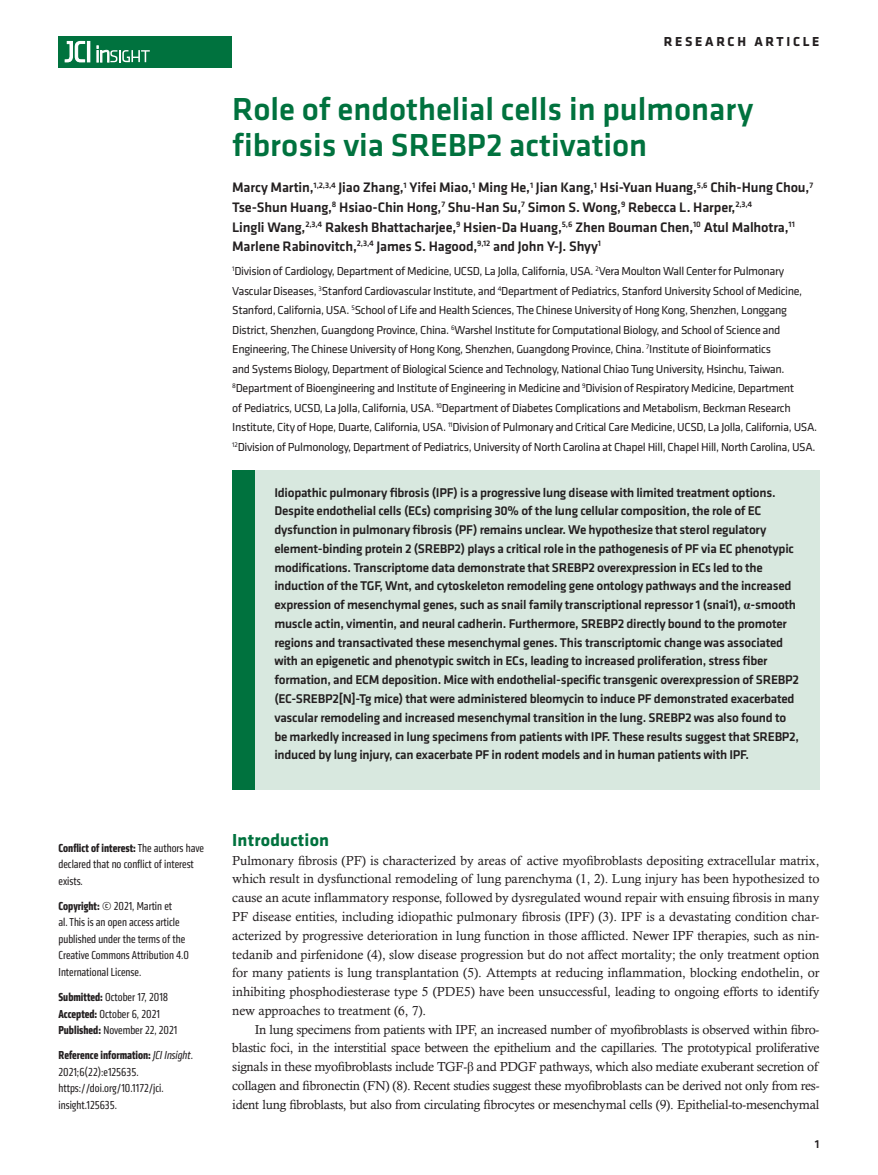
<style>
.page{position:relative;width:878px;height:1175px;background:#fff}
.page>*{position:absolute;margin:0;border:0;box-sizing:border-box;transform-origin:0 0}
.t1{font:500 33px/36px "Klavika Basic";color:#00723e}
.t2{font:700 18px "Klavika";letter-spacing:.01em;color:#00723e}
.t3{font:500 14.25px/19.5px "Klavika Basic";letter-spacing:-.01em;color:#231f20}
.t4{font:700 13.5px "Klavika Basic";letter-spacing:.2em;color:#231f20}
.t5{font:13.2px/18.8px "Calisto MT Std";letter-spacing:-.02em;color:#231f20;text-align:justify}
.t6{font:500 13.2px/18.8px "Klavika Basic";letter-spacing:-.02em;color:#231f20}
.t7{font:12px/19.5px "Klavika";letter-spacing:-.03em;color:#231f20}
.t8{font:condensed 12px/16.5px "Klavika";color:#231f20}
.t9{font:500 12px "Klavika Basic";color:#231f20}
.s1{font-family:"Times New Roman";font-weight:700}
.s2{font-weight:700}
.s3{font-style:italic}
.s4{font-family:"Times New Roman"}
</style>
<div class="page">
<div style="left:59px;top:36px;width:173px;height:31px;background:#00723e"></div>
<hr style="left:87px;top:41px;width:3px;height:21px;background:#fff">
<svg style="left:64px;top:41px;width:21px;height:22px"></svg>
<svg style="left:97px;top:46px;width:53px;height:16px"></svg>
<div style="left:232px;top:470px;width:587px;height:319px;background:#d8e8df"></div>
<div style="left:232px;top:470px;width:22px;height:319px;background:#00723e"></div>
<p class="t4" style="left:663px;top:32px;width:157px">RESEARCH ARTICLE</p>
<h1 class="t1" style="left:232px;top:91px;width:522px">Role of endothelial cells in pulmonary fibrosis via SREBP2 activation</h1>
<p class="t3" style="left:232px;top:178px;width:582px">Marcy Martin,<sup>1,2,3,4</sup> Jiao Zhang,<sup>1</sup> Yifei Miao,<sup>1</sup> Ming He,<sup>1</sup> Jian Kang,<sup>1</sup> Hsi-Yuan Huang,<sup>5,6</sup> Chih-Hung Chou,<sup>7<br></sup>Tse-Shun Huang,<sup>8</sup> Hsiao-Chin Hong,<sup>7</sup> Shu-Han Su,<sup>7</sup> Simon S. Wong,<sup>9</sup> Rebecca L. Harper,<sup>2,3,4<br></sup>Lingli Wang,<sup>2,3,4</sup> Rakesh Bhattacharjee,<sup>9</sup> Hsien-Da Huang,<sup>5,6</sup> Zhen Bouman Chen,<sup>10</sup> Atul Malhotra,<sup>11<br></sup>Marlene Rabinovitch,<sup>2,3,4</sup> James S. Hagood,<sup>9,12</sup> and John Y-J. Shyy<sup>1</sup></p>
<p class="t7" style="left:232px;top:261px;width:586px"><sup>1</sup>Division of Cardiology, Department of Medicine, UCSD, La Jolla, California, USA. <sup>2</sup>Vera Moulton Wall Center for Pulmonary Vascular Diseases, <sup>3</sup>Stanford Cardiovascular Institute, and <sup>4</sup>Department of Pediatrics, Stanford University School of Medicine, Stanford, California, USA. <sup>5</sup>School of Life and Health Sciences, The Chinese University of Hong Kong, Shenzhen, Longgang District, Shenzhen, Guangdong Province, China. <sup>6</sup>Warshel Institute for Computational Biology, and School of Science and Engineering, The Chinese University of Hong Kong, Shenzhen, Guangdong Province, China. <sup>7</sup>Institute of Bioinformatics<br>and Systems Biology, Department of Biological Science and Technology, National Chiao Tung University, Hsinchu, Taiwan.<br><sup>8</sup>Department of Bioengineering and Institute of Engineering in Medicine and <sup>9</sup>Division of Respiratory Medicine, Department<br>of Pediatrics, UCSD, La Jolla, California, USA. <sup>10</sup>Department of Diabetes Complications and Metabolism, Beckman Research Institute, City of Hope, Duarte, California, USA. <sup>11</sup>Division of Pulmonary and Critical Care Medicine, UCSD, La Jolla, California, USA.<br><sup>12</sup>Division of Pulmonology, Department of Pediatrics, University of North Carolina at Chapel Hill, Chapel Hill, North Carolina, USA.</p>
<p class="t6" style="left:274px;top:482px;width:526px">Idiopathic pulmonary fibrosis (IPF) is a progressive lung disease with limited treatment options.<br>Despite endothelial cells (ECs) comprising 30% of the lung cellular composition, the role of EC dysfunction in pulmonary fibrosis (PF) remains unclear. We hypothesize that sterol regulatory element-binding protein 2 (SREBP2) plays a critical role in the pathogenesis of PF via EC phenotypic modifications. Transcriptome data demonstrate that SREBP2 overexpression in ECs led to the induction of the TGF, Wnt, and cytoskeleton remodeling gene ontology pathways and the increased expression of mesenchymal genes, such as snail family transcriptional repressor 1 (snai1), <span class="s1">α</span>-smooth muscle actin, vimentin, and neural cadherin. Furthermore, SREBP2 directly bound to the promoter regions and transactivated these mesenchymal genes. This transcriptomic change was associated with an epigenetic and phenotypic switch in ECs, leading to increased proliferation, stress fiber formation, and ECM deposition. Mice with endothelial-specific transgenic overexpression of SREBP2 (EC-SREBP2[N]-Tg mice) that were administered bleomycin to induce PF demonstrated exacerbated vascular remodeling and increased mesenchymal transition in the lung. SREBP2 was also found to be markedly increased in lung specimens from patients with IPF. These results suggest that SREBP2, induced by lung injury, can exacerbate PF in rodent models and in human patients with IPF.</p>
<p class="t8" style="left:59px;top:839px;width:147px"><span class="s2">Conflict of interest:</span> The authors have declared that no conflict of interest exists.</p>
<p class="t8" style="left:59px;top:897px;width:132px"><span class="s2">Copyright:</span> © 2021, Martin et<br>al. This is an open access article published under the terms of the<br>Creative Commons Attribution 4.0<br>International License.</p>
<p class="t8" style="left:59px;top:988px;width:120px"><span class="s2">Submitted:</span> October 17, 2018<br><span class="s2">Accepted:</span> October 6, 2021<br><span class="s2">Published:</span> November 22, 2021</p>
<p class="t8" style="left:59px;top:1046px;width:136px"><span class="s2">Reference information:</span> <span class="s3">JCI Insight</span>.<br>2021;6(22):e125635. https://doi.org/10.1172/jci. insight.125635.</p>
<h2 class="t2" style="left:232px;top:827px;width:98px">Introduction</h2>
<p class="t5" style="left:232px;top:850px;width:588px">Pulmonary fibrosis (PF) is characterized by areas of active myofibroblasts depositing extracellular matrix, which result in dysfunctional remodeling of lung parenchyma (1, 2). Lung injury has been hypothesized to cause an acute inflammatory response, followed by dysregulated wound repair with ensuing fibrosis in many PF disease entities, including idiopathic pulmonary fibrosis (IPF) (3). IPF is a devastating condition char&shy;acterized by progressive deterioration in lung function in those afflicted. Newer IPF therapies, such as nin&shy;tedanib and pirfenidone (4), slow disease progression but do not affect mortality; the only treatment option for many patients is lung transplantation (5). Attempts at reducing inflammation, blocking endothelin, or inhibiting phosphodiesterase type 5 (PDE5) have been unsuccessful, leading to ongoing efforts to identify new approaches to treatment (6, 7).</p>
<p class="t5" style="left:232px;top:1019px;width:588px;text-indent:22px">In lung specimens from patients with IPF, an increased number of myofibroblasts is observed within fibro&shy;blastic foci, in the interstitial space between the epithelium and the capillaries. The prototypical proliferative signals in these myofibroblasts include TGF-<span class="s4">β</span> and PDGF pathways, which also mediate exuberant secretion of collagen and fibronectin (FN) (8). Recent studies suggest these myofibroblasts can be derived not only from res&shy;ident lung fibroblasts, but also from circulating fibrocytes or mesenchymal cells (9). Epithelial-to-mesenchymal</p>
<p class="t9" style="left:814px;top:1135px;width:6px">1</p>
</div>
